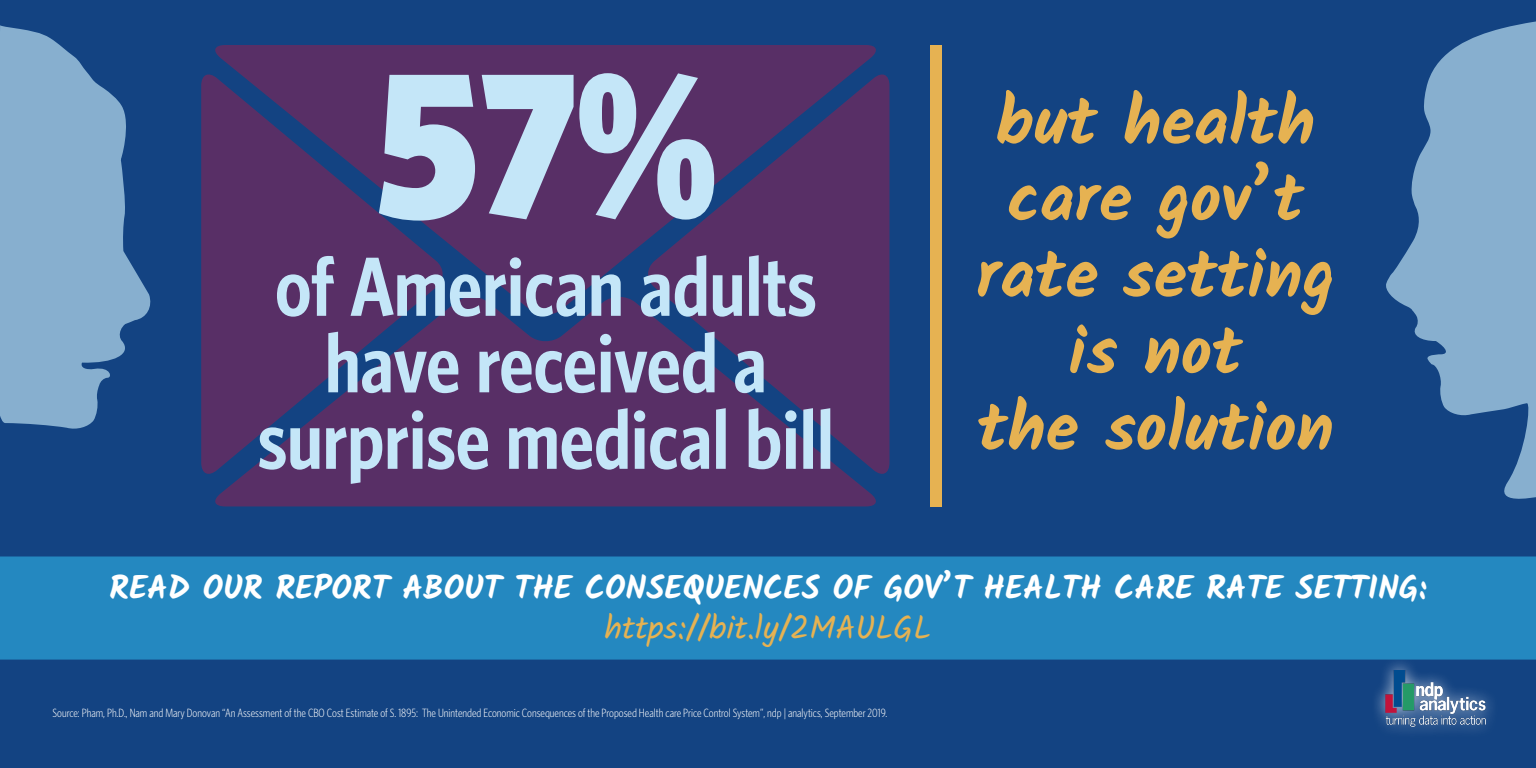
<style>
.page{position:relative;width:1536px;height:768px;background:#134382}
.page>*{position:absolute;margin:0;border:0;box-sizing:border-box;transform-origin:0 0}
.t1{font:900 207.3px "Whitney Condensed";color:#c4e6f8}
.t2{font:600 84px "Whitney Condensed";color:#c4e6f8}
.t3{font:700 67.5px/76.5px "Kalam";color:#e6b252;text-align:center}
.t4{font:700 33px "Kalam";color:#fff}
.t5{font:33px "Kalam";color:#e6b252}
.t6{font:300 12px "Whitney Condensed";color:#fff}
</style>
<div class="page">
<div style="left:1371px;top:656px;width:129px;height:84px;background:#fff;opacity:.75"></div>
<img style="left:1384px;top:670px;width:104px;height:59px">
<div style="left:215px;top:45px;width:661px;height:250px;background:#582f66"></div>
<div style="left:215px;top:295px;width:661px;height:211px;background:#582f66"></div>
<svg style="left:201px;top:71px;width:244px;height:406px;background:#4f3169"></svg>
<svg style="left:646px;top:71px;width:244px;height:406px;background:#4f3169"></svg>
<svg style="left:0;top:25px;width:151px;height:404px;fill:#87afcf"></svg>
<svg style="left:1386px;top:21px;width:150px;height:478px;fill:#87afcf"></svg>
<div style="left:0;top:556px;width:1536px;height:104px;background:#2488c0"></div>
<div style="left:930px;top:45px;width:12px;height:461px;background:#e6b252"></div>
<p class="t1" style="left:375px;top:26px;width:343px">57%</p>
<p class="t2" style="left:275px;top:238px;width:543px">of American adults</p>
<p class="t2" style="left:325px;top:315px;width:443px">have received a</p>
<p class="t2" style="left:258px;top:391px;width:578px">surprise medical bill</p>
<p class="t3" style="left:976px;top:83px;width:360px">but health care gov’t rate setting is not</p>
<p class="t3" style="left:977px;top:389px;width:358px">the solution</p>
<p class="t4" style="left:109px;top:569px;width:1319px">READ OUR REPORT ABOUT THE CONSEQUENCES OF GOV’T HEALTH CARE RATE SETTING:</p>
<p class="t5" style="left:605px;top:605px;width:328px">https://bit.ly/2MAULGL</p>
<p class="t6" style="left:53px;top:706px;width:836px">Source: Pham, Ph.D., Nam and Mary Donovan “An Assessment of the CBO Cost Estimate of S. 1895: The Unintended Economic Consequences of the Proposed Health care Price Control System”, ndp | analytics, September 2019.</p>
</div>
